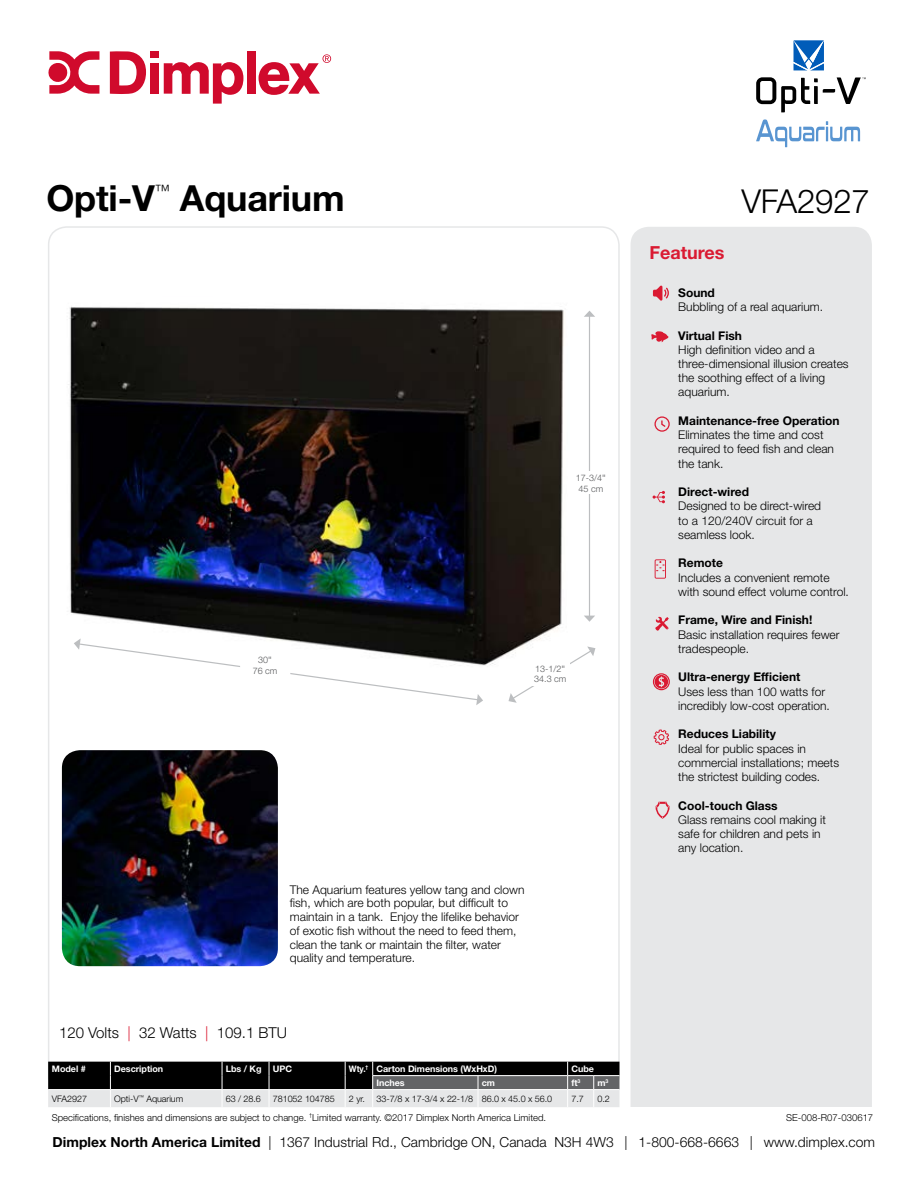
<style>
.page{position:relative;width:918px;height:1188px;background:#fff}
.page>*{position:absolute;margin:0;border:0;box-sizing:border-box;transform-origin:0 0}
.t1{font:700 36px "Helvetica Neue LT Std";letter-spacing:-.005em;color:#000}
.t2{font:300 33px "Helvetica Neue LT Std";letter-spacing:-.005em;color:#000}
.t3{font:700 18px "Helvetica Neue LT Std";color:#da1a32}
.t4{font:300 15.75px "Helvetica Neue LT Std";color:#000}
.t5{font:300 15px "Helvetica Neue LT Std";color:#000}
.t6{font:300 13.8px "Helvetica Neue LT Std";letter-spacing:.005em;color:#000}
.t7{font:300 12px/14.2px "Helvetica Neue LT Std";color:#000}
.t8{font:700 12px "Helvetica Neue LT Std";color:#000}
.t9{font:300 9.6px "Helvetica Neue LT Std";color:#000}
.t10{font:300 9px "Helvetica Neue LT Std";letter-spacing:-.005em;color:#000}
.t11{font:700 9px "Helvetica Neue LT Std";letter-spacing:-.005em;color:#fff}
.t12{font:300 9px/10.5px "Helvetica Neue LT Std";color:#58595b}
.t13{font:700 9px "Helvetica Neue LT Std";letter-spacing:-.005em;color:#fff;scale:.92 1}
.s1{font-weight:400;font-stretch:condensed}
.s2{color:#da1a32}
.s3{font-weight:700}
</style>
<div class="page">
<svg style="left:48px;top:226px;width:572px;height:854px"></svg>
<div style="left:631px;top:227px;width:241px;height:880px;background:#e6e7e8"></div>
<svg style="left:110px;top:51px;width:36px;height:43px"></svg>
<div style="left:150px;top:51px;width:8px;height:7px;background:#d00a2c"></div>
<div style="left:150px;top:63px;width:8px;height:31px;background:#d00a2c"></div>
<svg style="left:164px;top:62px;width:79px;height:42px"></svg>
<div style="left:247px;top:51px;width:9px;height:43px;background:#d00a2c"></div>
<svg style="left:259px;top:54px;width:72px;height:41px"></svg>
<svg style="left:48px;top:51px;width:51px;height:43px"></svg>
<svg style="left:48px;top:1062px;width:571px;height:45px;background:#6c6d6e"></svg>
<svg style="left:653px;top:286px;width:16px;height:15px"></svg>
<svg style="left:653px;top:491px;width:12px;height:12px"></svg>
<svg style="left:654px;top:729px;width:15px;height:16px"></svg>
<svg style="left:655px;top:617px;width:14px;height:14px"></svg>
<svg style="left:655px;top:559px;width:11px;height:20px"></svg>
<svg style="left:651px;top:331px;width:18px;height:11px"></svg>
<img style="left:60px;top:297px;width:509px;height:379px">
<hr style="left:589px;top:316px;width:1px;height:300px;background:#bcbec0">
<svg style="left:584px;top:311px;width:11px;height:6px"></svg>
<svg style="left:584px;top:616px;width:11px;height:6px"></svg>
<div style="left:574px;top:471px;width:34px;height:23px;background:#fff"></div>
<svg style="left:508px;top:647px;width:87px;height:56px"></svg>
<div style="left:530px;top:663px;width:40px;height:22px;background:#fff"></div>
<svg style="left:74px;top:638px;width:409px;height:67px"></svg>
<img style="left:62px;top:750px;width:216px;height:216px">
<svg style="left:656px;top:802px;width:13px;height:17px"></svg>
<svg style="left:653px;top:673px;width:17px;height:17px"></svg>
<svg style="left:654px;top:416px;width:16px;height:16px"></svg>
<svg style="left:794px;top:40px;width:30px;height:30px"></svg>
<svg style="left:756px;top:77px;width:110px;height:35px"></svg>
<svg style="left:756px;top:120px;width:104px;height:27px"></svg>
<h1 class="t1" style="left:46px;top:176px;width:110px">Opti-V</h1>
<h3 class="t4" style="left:155px;top:181px;width:17px">™</h3>
<h1 class="t1" style="left:180px;top:176px;width:166px">Aquarium</h1>
<h2 class="t2" style="left:741px;top:181px;width:130px">VFA2927</h2>
<h3 class="t3" style="left:650px;top:242px;width:77px">Features</h3>
<p class="t12" style="left:253px;top:655px;width:26px;text-align:center">30<span class="s1">"<br></span>76 cm</p>
<p class="t12" style="left:576px;top:472px;width:32px">17-3/4<span class="s1">"<br></span>45 cm</p>
<p class="t12" style="left:534px;top:663px;width:34px">13-1/2<span class="s1">"<br></span>34.3 cm</p>
<p class="t7" style="left:290px;top:882px;width:236px;line-height:13.8px">The Aquarium features yellow tang and clown fish, which are both popular, but difficult to maintain in a tank. Enjoy the lifelike behavior of exotic fish without the need to feed them, clean the tank or maintain the filter, water quality and temperature.</p>
<p class="t5" style="left:59px;top:1024px;width:230px">120 Volts <span class="s2">|</span> 32 Watts <span class="s2">|</span> 109.1 BTU</p>
<p class="t11" style="left:52px;top:1063px;width:35px">Model #</p>
<p class="t11" style="left:114px;top:1063px;width:51px">Description</p>
<p class="t11" style="left:226px;top:1063px;width:37px">Lbs / Kg</p>
<p class="t11" style="left:273px;top:1063px;width:21px">UPC</p>
<p class="t13" style="left:349px;top:1063px;width:162px">Wty.<sup>†</sup> Carton Dimensions (WxHxD)</p>
<p class="t11" style="left:571px;top:1063px;width:24px">Cube</p>
<p class="t11" style="left:376px;top:1077px;width:30px">Inches</p>
<p class="t11" style="left:482px;top:1077px;width:15px">cm</p>
<p class="t11" style="left:571px;top:1077px;width:10px">ft<sup>3</sup></p>
<p class="t11" style="left:598px;top:1077px;width:13px">m<sup>3</sup></p>
<p class="t10" style="left:52px;top:1093px;width:37px">VFA2927</p>
<p class="t10" style="left:114px;top:1093px;width:71px">Opti-V<sup>™</sup> Aquarium</p>
<p class="t10" style="left:226px;top:1093px;width:37px">63 / 28.6</p>
<p class="t10" style="left:273px;top:1093px;width:64px">781052 104785</p>
<p class="t10" style="left:349px;top:1093px;width:18px">2 yr.</p>
<p class="t10" style="left:376px;top:1093px;width:177px">33-7/8 x 17-3/4 x 22-1/8 86.0 x 45.0 x 56.0</p>
<p class="t10" style="left:571px;top:1093px;width:14px">7.7</p>
<p class="t10" style="left:598px;top:1093px;width:14px">0.2</p>
<p class="t8" style="left:678px;top:285px;width:38px">Sound</p>
<p class="t7" style="left:678px;top:299px;width:146px">Bubbling of a real aquarium.</p>
<p class="t8" style="left:678px;top:328px;width:65px">Virtual Fish</p>
<p class="t7" style="left:678px;top:342px;width:172px">High definition video and a three-dimensional illusion creates the soothing effect of a living aquarium.</p>
<p class="t8" style="left:678px;top:413px;width:163px">Maintenance-free Operation</p>
<p class="t7" style="left:678px;top:428px;width:157px">Eliminates the time and cost required to feed fish and clean the tank.</p>
<p class="t8" style="left:678px;top:485px;width:72px">Direct-wired</p>
<p class="t7" style="left:678px;top:499px;width:144px">Designed to be direct-wired to a 120/240V circuit for a seamless look.</p>
<p class="t8" style="left:678px;top:556px;width:46px">Remote</p>
<p class="t7" style="left:678px;top:570px;width:172px">Includes a convenient remote with sound effect volume control.</p>
<p class="t8" style="left:678px;top:613px;width:136px">Frame, Wire and Finish!</p>
<p class="t7" style="left:678px;top:627px;width:163px">Basic installation requires fewer tradespeople.</p>
<p class="t8" style="left:678px;top:670px;width:124px">Ultra-energy Efficient</p>
<p class="t7" style="left:678px;top:684px;width:153px">Uses less than 100 watts for incredibly low-cost operation.</p>
<p class="t8" style="left:678px;top:727px;width:99px">Reduces Liability</p>
<p class="t7" style="left:678px;top:741px;width:162px">Ideal for public spaces in commercial installations; meets the strictest building codes.</p>
<p class="t8" style="left:678px;top:798px;width:101px">Cool-touch Glass</p>
<p class="t7" style="left:678px;top:812px;width:149px">Glass remains cool making it safe for children and pets in any location.</p>
<p class="t9" style="left:52px;top:1111px;width:496px">Specifications, finishes and dimensions are subject to change. <sup>†</sup>Limited warranty. ©2017 Dimplex North America Limited.</p>
<p class="t9" style="left:786px;top:1111px;width:89px">SE-008-R07-030617</p>
<p class="t6" style="left:52px;top:1134px;width:824px"><span class="s3">Dimplex North America Limited</span> | 1367 Industrial Rd., Cambridge ON, Canada N3H 4W3 | 1-800-668-6663 | www.dimplex.com</p>
</div>
